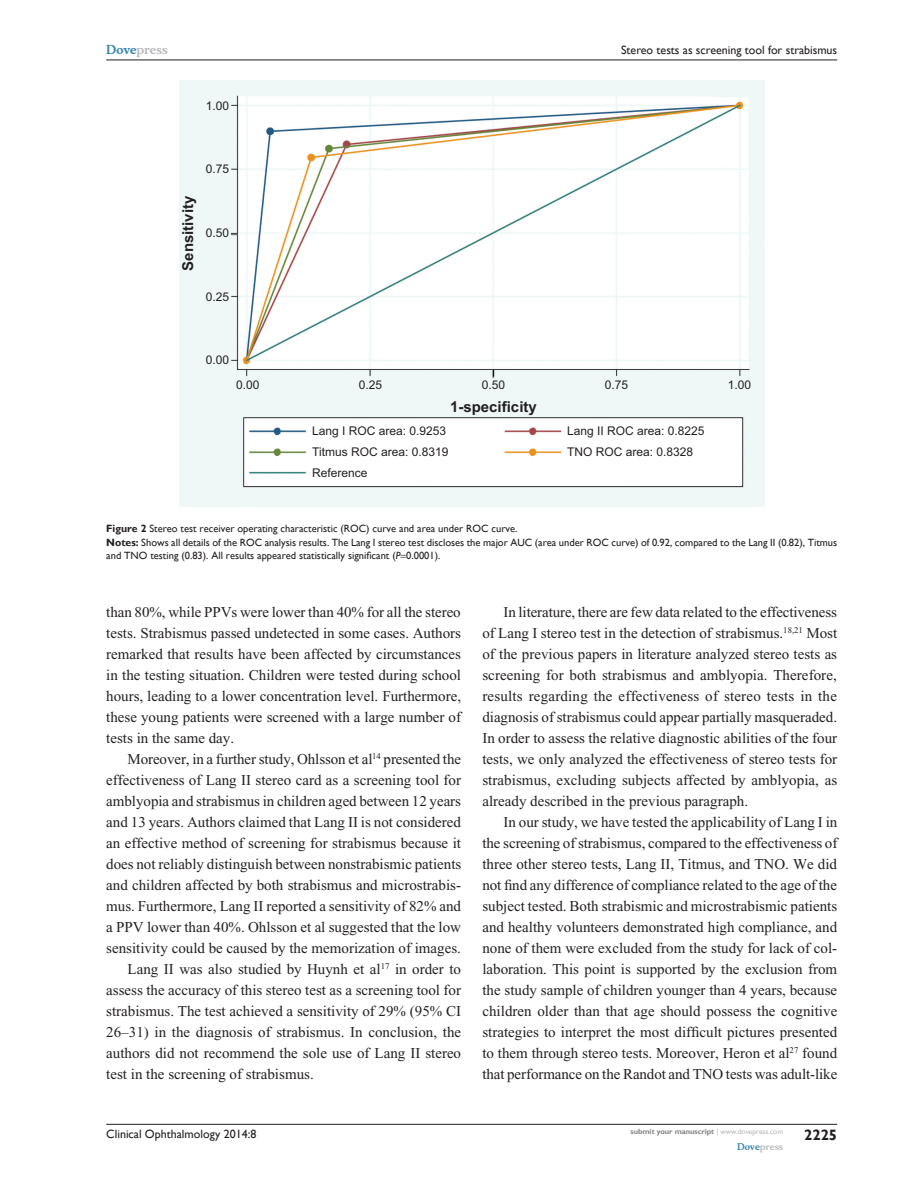
<style>
.page{position:relative;width:918px;height:1188px;background:#fff}
.page>*{position:absolute;margin:0;border:0;box-sizing:border-box;transform-origin:0 0}
.Tx{font:15px/21px "Times New Roman";color:#231f20;text-align:justify}
.t1{font:700 15px "Arial";color:#231f20}
.t2{font:700 15px "Gill Sans";color:#231f20}
.t3{font:12px/21px "Arial";color:#231f20}
.t4{font:12px "Gill Sans";color:#231f20}
.t5{font:700 12px "Musee";color:#b8b9bc}
.FigSNRI{font:10.5px/13.5px "Gill Sans";color:#231f20}
.FigC{font:10.5px "Gill Sans";color:#231f20}
.t6{font:700 9px "Musee";color:#b8b9bc}
.t7{font:700 7.5px "Gill Sans";color:#808285}
.s1{color:#3485ae}
.s2{font-weight:700}
.s3{font-style:italic}
.s4{font-weight:400;color:#b8b9bc}
</style>
<div class="page">
<hr style="left:106px;top:1124px;width:731px;height:1px;background:#231f20">
<hr style="left:106px;top:60px;width:731px;height:1px;background:#231f20">
<img style="left:179px;top:81px;width:585px;height:426px">
<p class="t5" style="left:106px;top:43px;width:63px"><span class="s1">Dove</span>press</p>
<p class="t3" style="left:206px;top:95px;width:25px">1.00</p>
<p class="t1" style="left:178px;top:271px;width:77px;rotate:-90deg">Sensitivity</p>
<p class="t3" style="left:206px;top:159px;width:25px">0.75</p>
<p class="t3" style="left:206px;top:222px;width:25px">0.50</p>
<p class="t3" style="left:206px;top:286px;width:25px">0.25</p>
<p class="t4" style="left:621px;top:43px;width:218px">Stereo tests as screening tool for strabismus</p>
<p class="t3" style="left:206px;top:350px;width:25px">0.00</p>
<p class="t3" style="left:236px;top:374px;width:25px">0.00</p>
<p class="t3" style="left:359px;top:374px;width:25px">0.25</p>
<p class="t3" style="left:312px;top:420px;width:138px">Lang I ROC area: 0.9253<br>Titmus ROC area: 0.8319</p>
<p class="t3" style="left:567px;top:421px;width:139px">Lang II ROC area: 0.8225<br>TNO ROC area: 0.8328</p>
<p class="t3" style="left:312px;top:462px;width:57px">Reference</p>
<p class="t3" style="left:482px;top:374px;width:25px">0.50</p>
<p class="t3" style="left:605px;top:374px;width:25px">0.75</p>
<p class="t3" style="left:728px;top:374px;width:25px">1.00</p>
<p class="t1" style="left:450px;top:396px;width:88px">1-specificity</p>
<p class="FigC" style="left:106px;top:523px;width:413px"><span class="s2">Figure 2</span> Stereo test receiver operating characteristic (ROC) curve and area under ROC curve.</p>
<p class="FigSNRI" style="left:106px;top:536px;width:732px"><span class="s2">Notes:</span> Shows all details of the ROC analysis results. The Lang I stereo test discloses the major AUC (area under ROC curve) of 0.92, compared to the Lang II (0.82), Titmus and TNO testing (0.83). All results appeared statistically significant (<span class="s3">P</span> 0.0001).</p>
<p class="Tx" style="left:106px;top:602px;width:356px">than 80%, while PPVs were lower than 40% for all the stereo tests. Strabismus passed undetected in some cases. Authors remarked that results have been affected by circumstances in the testing situation. Children were tested during school hours, leading to a lower concentration level. Furthermore, these young patients were screened with a large number of tests in the same day.</p>
<p class="Tx" style="left:106px;top:749px;width:357px;text-indent:21px">Moreover, in a further study, Ohlsson et al<sup>14</sup> presented the effectiveness of Lang II stereo card as a screening tool for amblyopia and strabismus in children aged between 12 years and 13 years. Authors claimed that Lang II is not considered an effective method of screening for strabismus because it does not reliably distinguish between nonstrabismic patients and children affected by both strabismus and microstrabis&shy;mus. Furthermore, Lang II reported a sensitivity of 82% and a PPV lower than 40%. Ohlsson et al suggested that the low sensitivity could be caused by the memorization of images.</p>
<p class="Tx" style="left:106px;top:959px;width:356px;text-indent:21px">Lang II was also studied by Huynh et al<sup>17</sup> in order to assess the accuracy of this stereo test as a screening tool for strabismus. The test achieved a sensitivity of 29% (95% CI 26–31) in the diagnosis of strabismus. In conclusion, the authors did not recommend the sole use of Lang II stereo test in the screening of strabismus.</p>
<p class="Tx" style="left:482px;top:602px;width:356px;text-indent:21px">In literature, there are few data related to the effectiveness of Lang I stereo test in the detection of strabismus.<sup>18,21</sup> Most of the previous papers in literature analyzed stereo tests as screening for both strabismus and amblyopia. Therefore, results regarding the effectiveness of stereo tests in the diagnosis of strabismus could appear partially masqueraded.<br>In order to assess the relative diagnostic abilities of the four tests, we only analyzed the effectiveness of stereo tests for strabismus, excluding subjects affected by amblyopia, as already described in the previous paragraph.</p>
<p class="Tx" style="left:482px;top:812px;width:357px;text-indent:21px">In our study, we have tested the applicability of Lang I in the screening of strabismus, compared to the effectiveness of three other stereo tests, Lang II, Titmus, and TNO. We did not find any difference of compliance related to the age of the subject tested. Both strabismic and microstrabismic patients and healthy volunteers demonstrated high compliance, and none of them were excluded from the study for lack of col&shy;laboration. This point is supported by the exclusion from the study sample of children younger than 4 years, because children older than that age should possess the cognitive strategies to interpret the most difficult pictures presented to them through stereo tests. Moreover, Heron et al<sup>27</sup> found that performance on the Randot and TNO tests was adult-like</p>
<p class="t4" style="left:106px;top:1127px;width:152px">Clinical Ophthalmology 2014:8</p>
<p class="t7" style="left:631px;top:1127px;width:154px">submit your manuscript <span class="s4">| www.dovepress.com</span></p>
<p class="t6" style="left:737px;top:1141px;width:48px"><span class="s1">Dove</span>press</p>
<p class="t2" style="left:804px;top:1126px;width:35px">2225</p>
</div>
